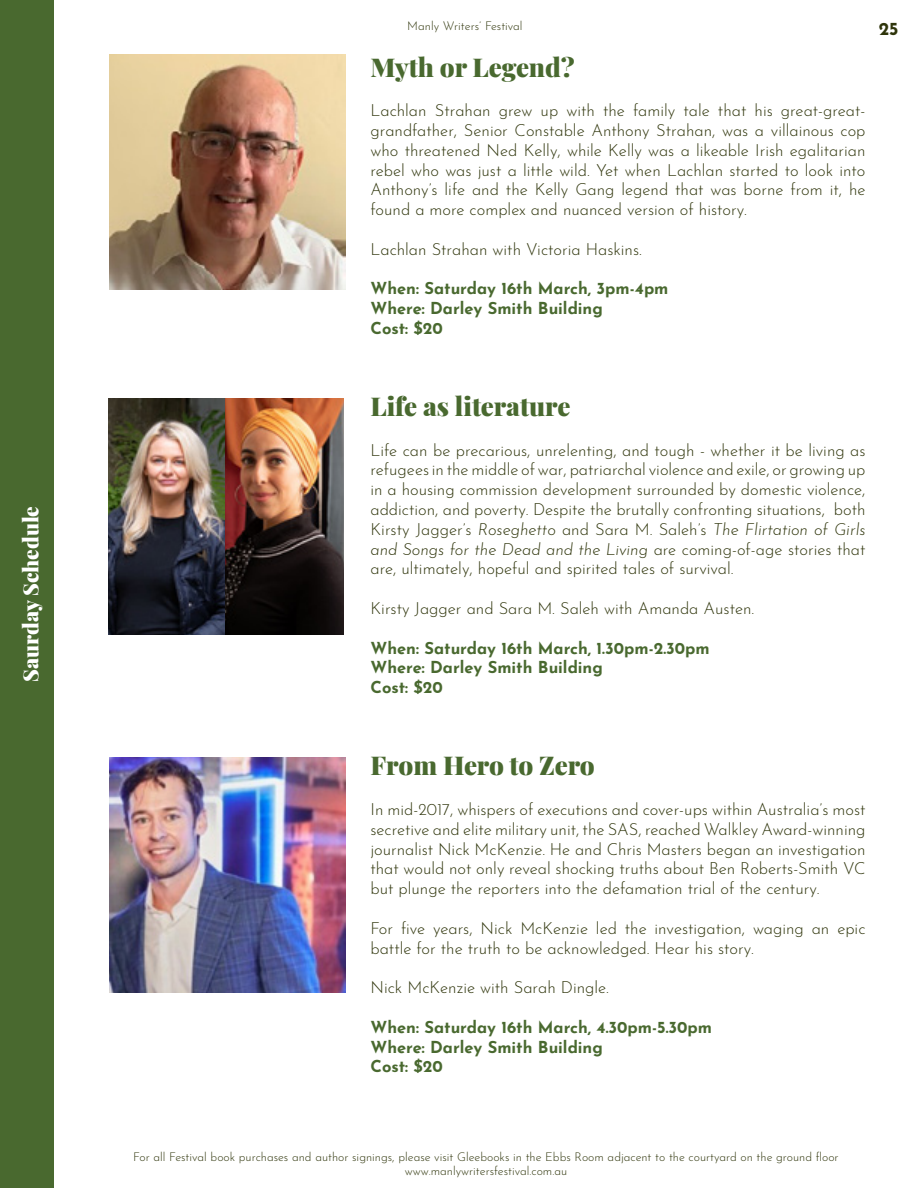
<style>
.page{position:relative;width:918px;height:1188px;background:#fff}
.page>*{position:absolute;margin:0;border:0;box-sizing:border-box;transform-origin:0 0}
.t1{font:900 25.95px "Playfair Display";color:#49692f}
.t2{font:900 21px "Playfair Display";color:#fff}
.t3{font:700 18px "Josefin Sans";color:#2f350b}
.t4{font:300 16.5px/19.8px "Josefin Sans";color:#2f350b;text-align:justify}
.t5{font:700 16.5px/19.8px "Josefin Sans";color:#49692f}
.t6{font:300 12px/14.4px "Josefin Sans";color:#2f350b;text-align:center}
.s1{font-style:italic}
</style>
<div class="page">
<img style="left:110px;top:54px;width:235px;height:236px">
<img style="left:109px;top:399px;width:234px;height:235px">
<img style="left:110px;top:757px;width:235px;height:236px">
<div style="left:0;top:0;width:54px;height:1188px;background:#49692f"></div>
<p class="t2" style="left:14px;top:682px;width:177px;rotate:-90deg">Saurday Schedule</p>
<p class="t6" style="left:407px;top:17px;width:117px">Manly Writers’ Festival</p>
<p class="t3" style="left:879px;top:12px;width:21px">25</p>
<h1 class="t1" style="left:370px;top:46px;width:206px">Myth or Legend?</h1>
<p class="t4" style="left:370px;top:99px;width:497px">Lachlan Strahan grew up with the family tale that his great-great&shy;grandfather, Senior Constable Anthony Strahan, was a villainous cop who threatened Ned Kelly, while Kelly was a likeable Irish egalitarian rebel who was just a little wild. Yet when Lachlan started to look into Anthony’s life and the Kelly Gang legend that was borne from it, he found a more complex and nuanced version of history.</p>
<p class="t4" style="left:370px;top:237px;width:273px">Lachlan Strahan with Victoria Haskins.</p>
<p class="t5" style="left:370px;top:276px;width:300px">When: Saturday 16th March, 3pm-4pm<br>Where: Darley Smith Building<br>Cost: $20</p>
<h1 class="t1" style="left:370px;top:386px;width:202px">Life as literature</h1>
<p class="t4" style="left:370px;top:438px;width:497px">Life can be precarious, unrelenting, and tough - whether it be living as refugees in the middle of war, patriarchal violence and exile, or growing up in a housing commission development surrounded by domestic violence, addiction, and poverty. Despite the brutally confronting situations, both Kirsty Jagger’s <span class="s1">Roseghetto</span> and Sara M. Saleh’s <span class="s1">The Flirtation of Girls and Songs for the Dead and the Living</span> are coming-of-age stories that are, ultimately, hopeful and spirited tales of survival.</p>
<p class="t4" style="left:370px;top:597px;width:385px">Kirsty Jagger and Sara M. Saleh with Amanda Austen.</p>
<p class="t5" style="left:370px;top:636px;width:341px">When: Saturday 16th March, 1.30pm-2.30pm<br>Where: Darley Smith Building<br>Cost: $20</p>
<h1 class="t1" style="left:370px;top:745px;width:226px">From Hero to Zero</h1>
<p class="t4" style="left:370px;top:798px;width:497px">In mid-2017, whispers of executions and cover-ups within Australia’s most secretive and elite military unit, the SAS, reached Walkley Award-winning journalist Nick McKenzie. He and Chris Masters began an investigation that would not only reveal shocking truths about Ben Roberts-Smith VC but plunge the reporters into the defamation trial of the century.</p>
<p class="t4" style="left:370px;top:916px;width:496px">For five years, Nick McKenzie led the investigation, waging an epic battle for the truth to be acknowledged. Hear his story.</p>
<p class="t4" style="left:370px;top:976px;width:240px">Nick McKenzie with Sarah Dingle.</p>
<p class="t5" style="left:370px;top:1015px;width:343px">When: Saturday 16th March, 4.30pm-5.30pm<br>Where: Darley Smith Building<br>Cost: $20</p>
<p class="t6" style="left:133px;top:1148px;width:707px">For all Festival book purchases and author signings, please visit Gleebooks in the Ebbs Room adjacent to the courtyard on the ground floor www.manlywritersfestival.com.au</p>
</div>
